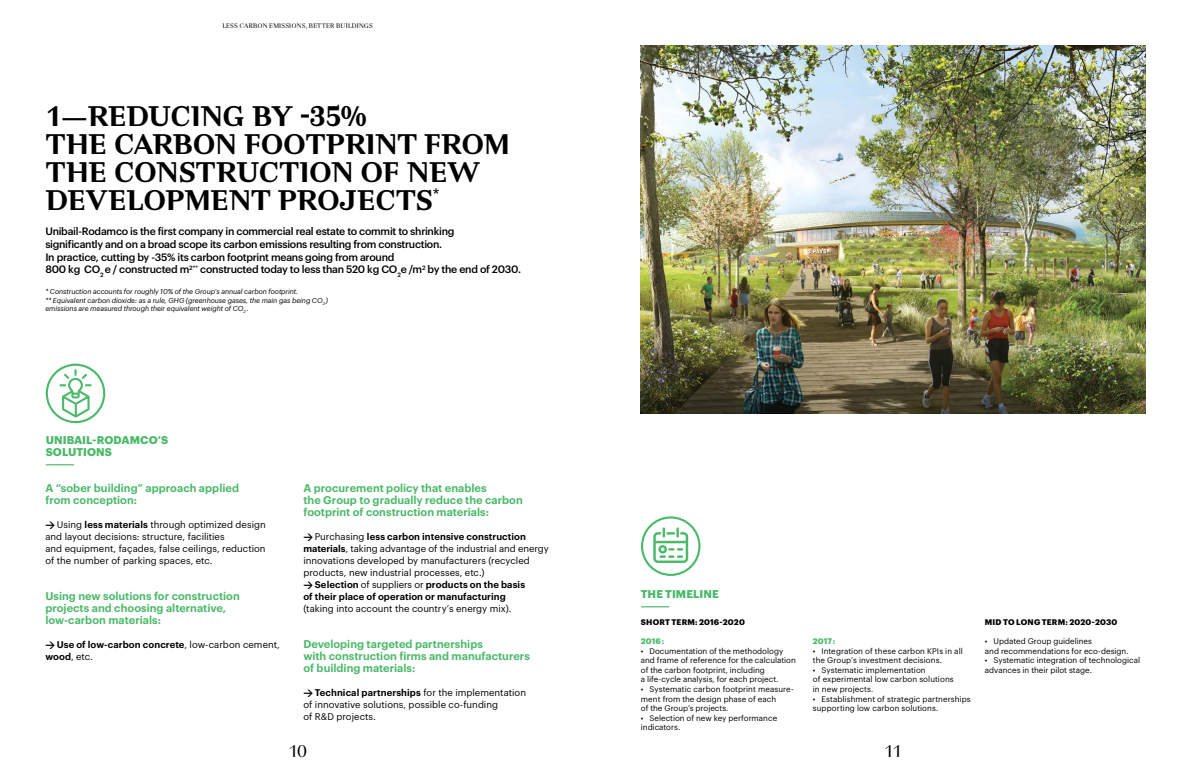
<style>
.page{position:relative;width:1191px;height:780px;background:#fff}
.page>*{position:absolute;margin:0;border:0;box-sizing:border-box;transform-origin:0 0}
.t1{font:700 30px/28px "UR Reception Semi";letter-spacing:-.03em;color:#000}
.t2{font:18px "UR Reception Semi Display";color:#000}
.t3{font:600 11px/12px "Graphik";color:#4ab969}
.t4{font:700 11px/12px "Graphik";letter-spacing:.005em;color:#4ab969}
.t5{font:500 10.5px/12.6px "Graphik";letter-spacing:-.025em;color:#000}
.t6{font:9.5px/12px "Graphik";color:#000}
.t7{font:600 9.5px/12px "Graphik";letter-spacing:.01em;color:#000}
.t8{font:8px/9.6px "Graphik";letter-spacing:.005em;color:#000}
.t9{font:700 8px "Graphik";letter-spacing:.02em;color:#000}
.t10{font:700 8px "Graphik";letter-spacing:.015em;color:#4ab969}
.t11{font:italic 7px/8.4px "Graphik";letter-spacing:-.01em;color:#000}
.t12{font:7px "UR Reception Semi Display";letter-spacing:.015em;color:#000}
.s1{font-family:"DIN";font-weight:700}
.s2{font-weight:600}
.s3{font-weight:400}
</style>
<div class="page">
<div style="left:641px;top:516px;width:59px;height:60px;border:2px solid #4ab969;border-radius:50%"></div>
<svg style="left:653px;top:527px;width:35px;height:36px"></svg>
<svg style="left:59px;top:369px;width:33px;height:48px"></svg>
<div style="left:46px;top:363px;width:59px;height:60px;border:2px solid #4ab969;border-radius:50%"></div>
<img style="left:641px;top:45px;width:504px;height:368px">
<p class="t12" style="left:222px;top:21px;width:152px">LESS CARBON EMISSIONS, BETTER BUILDINGS</p>
<h1 class="t1" style="left:45px;top:102px;width:467px">1—REDUCING BY -35%<br>THE CARBON FOOTPRINT FROM<br>THE CONSTRUCTION OF NEW<br>DEVELOPMENT PROJECTS<sup>*</sup></h1>
<p class="t5" style="left:45px;top:224px;width:477px">Unibail-Rodamco is the first company in commercial real estate to commit to shrinking<br>significantly and on a broad scope its carbon emissions resulting from construction.<br>In practice, cutting by -35% its carbon footprint means going from around<br>800 kg CO<sub>2</sub> e / constructed m<sup>2**</sup> constructed today to less than 520 kg CO<sub>2</sub>e /m<sup>2</sup> by the end of 2030.</p>
<p class="t11" style="left:45px;top:287px;width:284px">* Construction accounts for roughly 10% of the Group’s annual carbon footprint.<br>** Equivalent carbon dioxide: as a rule, GHG (greenhouse gases, the main gas being CO<sub>2</sub> ) emissions are measured through their equivalent weight of CO<sub>2</sub> .</p>
<h3 class="t4" style="left:46px;top:433px;width:124px">UNIBAIL-RODAMCO’S<br>SOLUTIONS<br>———</h3>
<h3 class="t3" style="left:45px;top:481px;width:195px">A “sober building” approach applied from conception:</h3>
<p class="t6" style="left:45px;top:518px;width:222px"><span class="s1">&gt;</span> Using <span class="s2">less materials</span> through optimized design and layout decisions: structure, facilities<br>and equipment, façades, false ceilings, reduction of the number of parking spaces, etc.</p>
<h3 class="t3" style="left:45px;top:589px;width:196px">Using new solutions for construction projects and choosing alternative, low-carbon materials:</h3>
<p class="t7" style="left:45px;top:638px;width:236px"><span class="s1">&gt;</span> Use of low-carbon concrete<span class="s3">, low-carbon cement, </span>wood<span class="s3">, etc.</span></p>
<h3 class="t3" style="left:303px;top:481px;width:221px">A procurement policy that enables<br>the Group to gradually reduce the carbon footprint of construction materials:</h3>
<p class="t6" style="left:303px;top:530px;width:247px"><span class="s1">&gt;</span> Purchasing <span class="s2">less carbon intensive construction materials</span>, taking advantage of the industrial and energy innovations developed by manufacturers (recycled products, new industrial processes, etc.)<br><span class="s1">&gt;</span> <span class="s2">Selection</span> of suppliers or <span class="s2">products on the basis<br>of their place of operation or manufacturing</span></p>
<p class="t6" style="left:303px;top:602px;width:209px">(taking into account the country’s energy mix).</p>
<h3 class="t3" style="left:303px;top:637px;width:228px">Developing targeted partnerships<br>with construction firms and manufacturers of building materials:</h3>
<p class="t6" style="left:303px;top:686px;width:224px"><span class="s1">&gt;</span> <span class="s2">Technical partnerships</span> for the implementation of innovative solutions, possible co-funding<br>of R&amp;D projects.</p>
<h3 class="t4" style="left:641px;top:586px;width:79px">THE TIMELINE ———</h3>
<p class="t9" style="left:641px;top:615px;width:105px">SHORT TERM: 2016-2020</p>
<p class="t10" style="left:641px;top:634px;width:25px">2016 :</p>
<p class="t8" style="left:641px;top:645px;width:157px">• Documentation of the methodology and frame of reference for the calculation of the carbon footprint, including<br>a life-cycle analysis, for each project.</p>
<p class="t8" style="left:641px;top:683px;width:154px">• Systematic carbon footprint measure&shy;ment from the design phase of each<br>of the Group’s projects.</p>
<p class="t8" style="left:641px;top:712px;width:138px">• Selection of new key performance indicators.</p>
<p class="t10" style="left:813px;top:634px;width:24px">2017 :</p>
<p class="t8" style="left:813px;top:645px;width:151px">• Integration of these carbon KPIs in all the Group’s investment decisions.</p>
<p class="t8" style="left:813px;top:664px;width:142px">• Systematic implementation<br>of experimental low carbon solutions in new projects.</p>
<p class="t8" style="left:813px;top:693px;width:159px">• Establishment of strategic partnerships supporting low carbon solutions.</p>
<h2 class="t2" style="left:288px;top:738px;width:20px">10</h2>
<h2 class="t2" style="left:884px;top:738px;width:20px">11</h2>
<p class="t9" style="left:985px;top:615px;width:134px">MID TO LONG TERM: 2020-2030</p>
<p class="t8" style="left:985px;top:635px;width:145px">• Updated Group guidelines<br>and recommendations for eco-design.</p>
<p class="t8" style="left:985px;top:654px;width:157px">• Systematic integration of technological advances in their pilot stage.</p>
</div>
